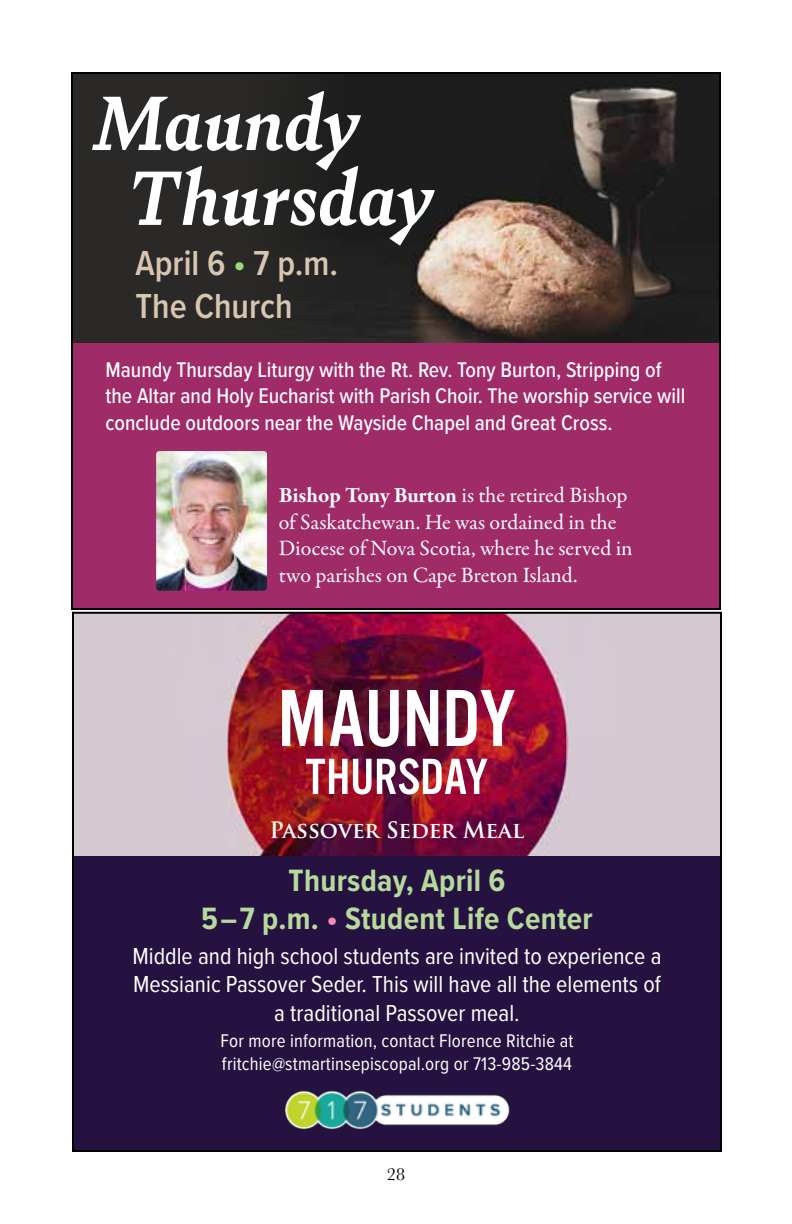
<style>
.page{position:relative;width:792px;height:1224px;background:#fff}
.page>*{position:absolute;margin:0;border:0;box-sizing:border-box;transform-origin:0 0}
.t1{font:84px "Alternate Got No 3 D";color:#fff}
.t2{font:italic 700 82px "Bely";color:#fff}
.t3{font:52.8px "Alternate Got No 3 D";color:#fff}
.t4{font:600 36px/43.2px "Proxima Nova Cond";color:#d9c6b0}
.t5{font:700 32px/38.4px "Proxima Nova Cond";letter-spacing:.01em;color:#b5da9c;text-align:center}
.t6{font:24px/28.8px "Proxima Nova Cond";color:#fff;text-align:center}
.t7{font:500 22px/26.4px "Proxima Nova Cond";color:#fff}
.t8{font:22px/26.4px "Garamond Premr Pro";color:#fff}
.t9{font:700 22px "Trajan Pro";letter-spacing:-.005em;color:#fff}
.t10{font:19px/22.8px "Proxima Nova Cond";letter-spacing:.01em;color:#fff}
.t11{font:18px "Baskerville URW";color:#000}
.s1{color:#a0d977}
.s2{font-weight:700}
.s3{color:#f38bb9}
</style>
<div class="page">
<div style="left:72px;top:343px;width:648px;height:266px;background:#9f2b68"></div>
<img style="left:344px;top:75px;width:374px;height:268px">
<div style="left:72px;top:73px;width:272px;height:270px;background:#2a2927"></div>
<img style="left:156px;top:451px;width:111px;height:140px">
<div style="left:71px;top:72px;width:650px;height:538px;border:2px solid #000"></div>
<img style="left:227px;top:615px;width:340px;height:241px">
<div style="left:567px;top:613px;width:154px;height:257px;background:#d5c8d1"></div>
<div style="left:73px;top:613px;width:154px;height:257px;background:#d5c8d1"></div>
<div style="left:73px;top:856px;width:648px;height:295px;background:#251240"></div>
<img style="left:284px;top:1090px;width:226px;height:40px">
<div style="left:72px;top:612px;width:650px;height:540px;border:2px solid #000"></div>
<h2 class="t2" style="left:93px;top:64px;width:268px">Maundy</h2>
<h2 class="t2" style="left:128px;top:139px;width:307px">Thursday</h2>
<h3 class="t4" style="left:136px;top:241px;width:204px">April 6 <span class="s1">•</span> 7 p.m.<br>The Church</h3>
<p class="t7" style="left:105px;top:356px;width:582px">Maundy Thursday Liturgy with the Rt. Rev. Tony Burton, Stripping of the Altar and Holy Eucharist with Parish Choir. The worship service will conclude outdoors near the Wayside Chapel and Great Cross.</p>
<p class="t8" style="left:279px;top:483px;width:356px"><span class="s2">Bishop Tony Burton</span> is the retired Bishop of Saskatchewan. He was ordained in the Diocese of Nova Scotia, where he served in two parishes on Cape Breton Island.</p>
<h1 class="t1" style="left:278px;top:674px;width:240px">MAUNDY</h1>
<h3 class="t3" style="left:306px;top:749px;width:184px">THURSDAY</h3>
<p class="t9" style="left:270px;top:816px;width:256px">Passover Seder Meal</p>
<h3 class="t5" style="left:201px;top:860px;width:393px">Thursday, April 6<br>5 – 7 p.m. <span class="s3">•</span> Student Life Center</h3>
<p class="t6" style="left:132px;top:940px;width:531px">Middle and high school students are invited to experience a<br>Messianic Passover Seder. This will have all the elements of a traditional Passover meal.</p>
<p class="t10" style="left:221px;top:1029px;width:354px">For more information, contact Florence Ritchie at fritchie@stmartinsepiscopal.org or 713-985-3844</p>
<p class="t11" style="left:387px;top:1162px;width:20px">28</p>
</div>
